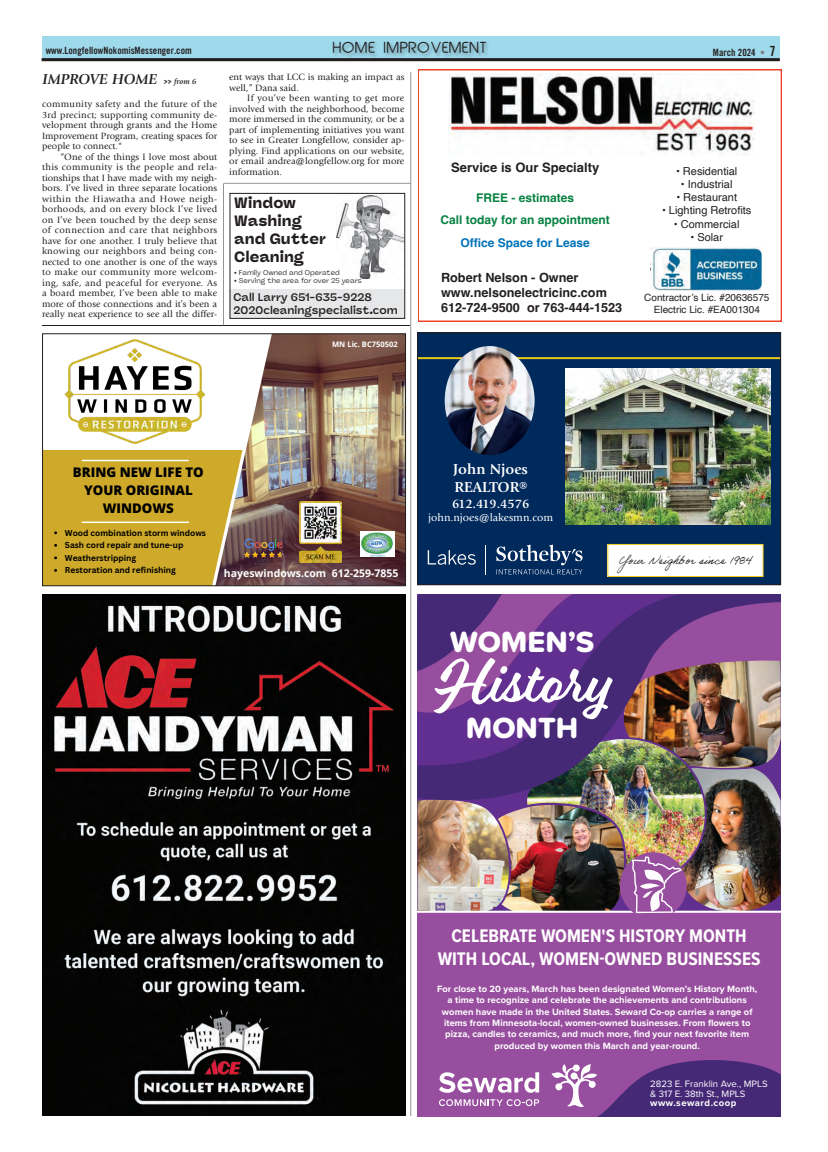
<style>
.page{position:relative;width:828px;height:1152px;background:#fff}
.page>*{position:absolute;margin:0;border:0;box-sizing:border-box;transform-origin:0 0}
.t1{font:30.3px "Proxima Soft Extrabld";color:#fff}
.t2{font:700 18.9px/22.7px "Proxima Nova Cond";color:#fff;text-align:center}
.t3{font:900 15px/18px "Panel Sans";color:#231f20}
.Cutline{font:italic 700 15px "Giovanni Std";color:#231f20}
.t4{font:700 15px/18px "Giovanni Std";color:#fff}
.t5{font:14px "Abeatby Kai";letter-spacing:.05em;color:#231f20}
.t6{font:800 13.3px/18px "Open Sans";color:#000;text-align:center}
.t7{font:700 13px "Helvetica";color:#231f20}
.t8{font:700 13px "Giovanni Std";color:#fff}
.t9{font:700 12.7px/15.2px "Helvetica";color:#231f20}
.t10{font:700 12px/22.4px "Helvetica";color:#068140;text-align:center}
.t11{font:12px "Adobe Handwriting Ernie";color:#231f20}
.t12{font:11px "Helvetica";color:#231f20}
.t13{font:700 11px/13.2px "Panel Sans";color:#231f20}
.t14{font:11px "Giovanni Std";color:#fff}
.t15{font:700 10.5px "Open Sans";color:#fff}
.t16{font:10px "Trade Gothic LT Std Bd Cn 20";color:#231f20}
.t17{font:10px/12px "Helvetica";color:#231f20;text-align:center}
.t18{font:9.6px/9.2px "Proxima Nova";color:#fff}
.Body_Copy{font:9.5px/10.5px "Giovanni Std";color:#231f20;text-align:justify}
.t19{font:700 9.4px/11.3px "Proxima Nova";letter-spacing:.005em;color:#fff;text-align:center}
.t20{font:700 8.3px/12.5px "Canva Sans";color:#000}
.t21{font:700 7.6px "Open Sans";color:#fff}
.t22{font:7px "Panel Sans";color:#231f20}
.s1{color:#808285}
.s2{font-size:14px}
.s3{font-family:"Chalkduster";font-weight:400;font-style:normal;font-size:8px}
.s4{font-size:8px}
.s5{color:#0072b9}
.s6{font-weight:700}
</style>
<div class="page">
<div style="left:42px;top:36px;width:738px;height:22px;background:#9fdaec"></div>
<hr style="left:42px;top:58px;width:738px;height:3px;background:#231f20">
<hr style="left:42px;top:325px;width:368px;height:1px;background:#231f20">
<hr style="left:410px;top:72px;width:1px;height:1044px;background:#939598">
<div style="left:418px;top:912px;width:363px;height:204px;background:#984e9f"></div>
<svg style="left:552px;top:1060px;width:229px;height:56px"></svg>
<svg style="left:439px;top:1072px;width:100px;height:21px"></svg>
<svg style="left:439px;top:1099px;width:100px;height:7px"></svg>
<img style="left:418px;top:594px;width:363px;height:320px">
<div style="left:418px;top:359px;width:363px;height:175px;background:#00295c"></div>
<div style="left:418px;top:534px;width:363px;height:51px;background:#00295c"></div>
<div style="left:418px;top:333px;width:363px;height:26px;background:#00295c"></div>
<svg style="left:428px;top:550px;width:48px;height:15px"></svg>
<svg style="left:496px;top:545px;width:87px;height:29px"></svg>
<div style="left:608px;top:544px;width:155px;height:32px;background:#fff"></div>
<div style="left:607px;top:544px;width:157px;height:33px;border:1px solid #ebc918"></div>
<hr style="left:418px;top:357px;width:363px;height:2px;background:#ebc918">
<img style="left:445px;top:346px;width:90px;height:109px">
<img style="left:565px;top:369px;width:206px;height:156px">
<div style="left:417px;top:332px;width:364px;height:253px;border:1px solid #231f20"></div>
<div style="left:43px;top:334px;width:363px;height:252px;background:#cea92a"></div>
<img style="left:215px;top:335px;width:189px;height:249px">
<hr style="left:82px;top:522px;width:106px;height:1px;background:#fff">
<img style="left:360px;top:531px;width:35px;height:26px">
<img style="left:300px;top:502px;width:42px;height:60px">
<img style="left:239px;top:536px;width:49px;height:31px">
<img style="left:44px;top:335px;width:183px;height:132px">
<div style="left:42px;top:333px;width:364px;height:253px;border:1px solid #231f20"></div>
<svg style="left:418px;top:69px;width:363px;height:252px"></svg>
<img style="left:448px;top:73px;width:307px;height:82px">
<img style="left:651px;top:248px;width:110px;height:43px">
<div style="left:332px;top:41px;width:160px;height:18px;background:#231f20;opacity:.4"></div>
<img style="left:42px;top:594px;width:364px;height:522px">
<hr style="left:223px;top:183px;width:188px;height:1px;background:#939598">
<div style="left:229px;top:289px;width:176px;height:30px;background:#e6e7e9"></div>
<img style="left:337px;top:195px;width:66px;height:84px">
<div style="left:229px;top:193px;width:176px;height:126px;border:1px solid #231f20"></div>
<hr style="left:223px;top:184px;width:1px;height:141px;background:#939598">
<p class="t5" style="left:333px;top:42px;width:155px">HOME IMPROVEMENT</p>
<p class="t16" style="left:713px;top:46px;width:64px">March 2024 <span class="s1">••</span> <span class="s2">7</span></p>
<p class="t16" style="left:46px;top:44px;width:148px">www.LongfellowNokomisMessenger.com</p>
<p class="t16" style="left:709px;top:46px;width:44px">March 2024</p>
<p class="Cutline" style="left:42px;top:71px;width:156px">IMPROVE HOME <span class="s3">&gt;&gt;</span> <span class="s4">from 6</span></p>
<p class="Body_Copy" style="left:42px;top:99px;width:177px">community safety and the future of the 3rd precinct; supporting community de&shy;velopment through grants and the Home Improvement Program, creating spaces for people to connect."</p>
<p class="Body_Copy" style="left:42px;top:151px;width:177px;text-indent:18px">“One of the things I love most about this community is the people and rela&shy;tionships that I have made with my neigh&shy;bors. I’ve lived in three separate locations within the Hiawatha and Howe neigh&shy;borhoods, and on every block I’ve lived on I’ve been touched by the deep sense of connection and care that neighbors have for one another. I truly believe that knowing our neighbors and being con&shy;nected to one another is one of the ways to make our community more welcom&shy;ing, safe, and peaceful for everyone. As a board member, I’ve been able to make more of those connections and it’s been a really neat experience to see all the differ-</p>
<p class="Body_Copy" style="left:229px;top:72px;width:177px">ent ways that LCC is making an impact as well,” Dana said.</p>
<p class="Body_Copy" style="left:229px;top:93px;width:177px;text-indent:18px">If you’ve been wanting to get more involved with the neighborhood, become more immersed in the community, or be a part of implementing initiatives you want to see in Greater Longfellow, consider ap&shy;plying. Find applications on our website, or email andrea@longfellow.org for more information.</p>
<p class="t3" style="left:234px;top:194px;width:93px">Window<br>Washing and Gutter<br>Cleaning</p>
<p class="t22" style="left:234px;top:268px;width:107px">• Family Owned and Operated</p>
<p class="t22" style="left:234px;top:277px;width:129px">• Serving the area for over 25 years</p>
<p class="t13" style="left:233px;top:290px;width:166px">Call Larry 651-635-9228<br>2020cleaningspecialist.com</p>
<p class="t21" style="left:332px;top:339px;width:67px">MN Lic. BC750502</p>
<p class="t7" style="left:451px;top:159px;width:150px">Service is Our Specialty</p>
<p class="t12" style="left:676px;top:162px;width:63px">• Residential</p>
<p class="t12" style="left:681px;top:176px;width:53px">• Industrial</p>
<p class="t12" style="left:676px;top:189px;width:62px">• Restaurant</p>
<p class="t12" style="left:662px;top:202px;width:91px">• Lighting Retrofits</p>
<p class="t12" style="left:674px;top:215px;width:67px">• Commercial</p>
<p class="t12" style="left:690px;top:228px;width:34px">• Solar</p>
<p class="t9" style="left:441px;top:271px;width:183px">Robert Nelson - Owner www.nelsonelectricinc.com<br>612-724-9500 or 763-444-1523</p>
<p class="t10" style="left:441px;top:188px;width:171px">FREE - estimates<br>Call today for an appointment<br><span class="s5">Office Space for Lease</span></p>
<p class="t17" style="left:644px;top:291px;width:127px">Contractor’s Lic. #20636575<br>Electric Lic. #EA001304</p>
<p class="t6" style="left:73px;top:463px;width:132px">BRING NEW LIFE TO<br>YOUR ORIGINAL<br>WINDOWS</p>
<p class="t20" style="left:65px;top:526px;width:143px">Wood combination storm windows<br>Sash cord repair and tune-up<br>Weatherstripping<br>Restoration and refinishing</p>
<p class="t15" style="left:224px;top:566px;width:176px">hayeswindows.com 612-259-7855</p>
<p class="t4" style="left:453px;top:460px;width:76px">John Njoes<br>REALTOR®</p>
<p class="t8" style="left:452px;top:496px;width:79px">612.419.4576</p>
<p class="t14" style="left:428px;top:511px;width:127px">john.njoes@lakesmn.com</p>
<p class="t1" style="left:450px;top:619px;width:146px">WOMEN’S</p>
<p class="t11" style="left:619px;top:552px;width:135px">Your Neighbor since 1984</p>
<p class="t1" style="left:466px;top:704px;width:114px">MONTH</p>
<p class="t2" style="left:438px;top:924px;width:324px">CELEBRATE WOMEN'S HISTORY MONTH<br>WITH LOCAL, WOMEN-OWNED BUSINESSES</p>
<p class="t19" style="left:437px;top:983px;width:322px">For close to 20 years, March has been designated Women’s History Month, a time to recognize and celebrate the achievements and contributions women have made in the United States. Seward Co-op carries a range of items from Minnesota-local, women-owned businesses. From flowers to pizza, candles to ceramics, and much more, find your next favorite item produced by women this March and year-round.</p>
<p class="t18" style="left:650px;top:1079px;width:119px">2823 E. Franklin Ave., MPLS &amp; 317 E. 38th St., MPLS <span class="s6">www.seward.coop</span></p>
</div>
